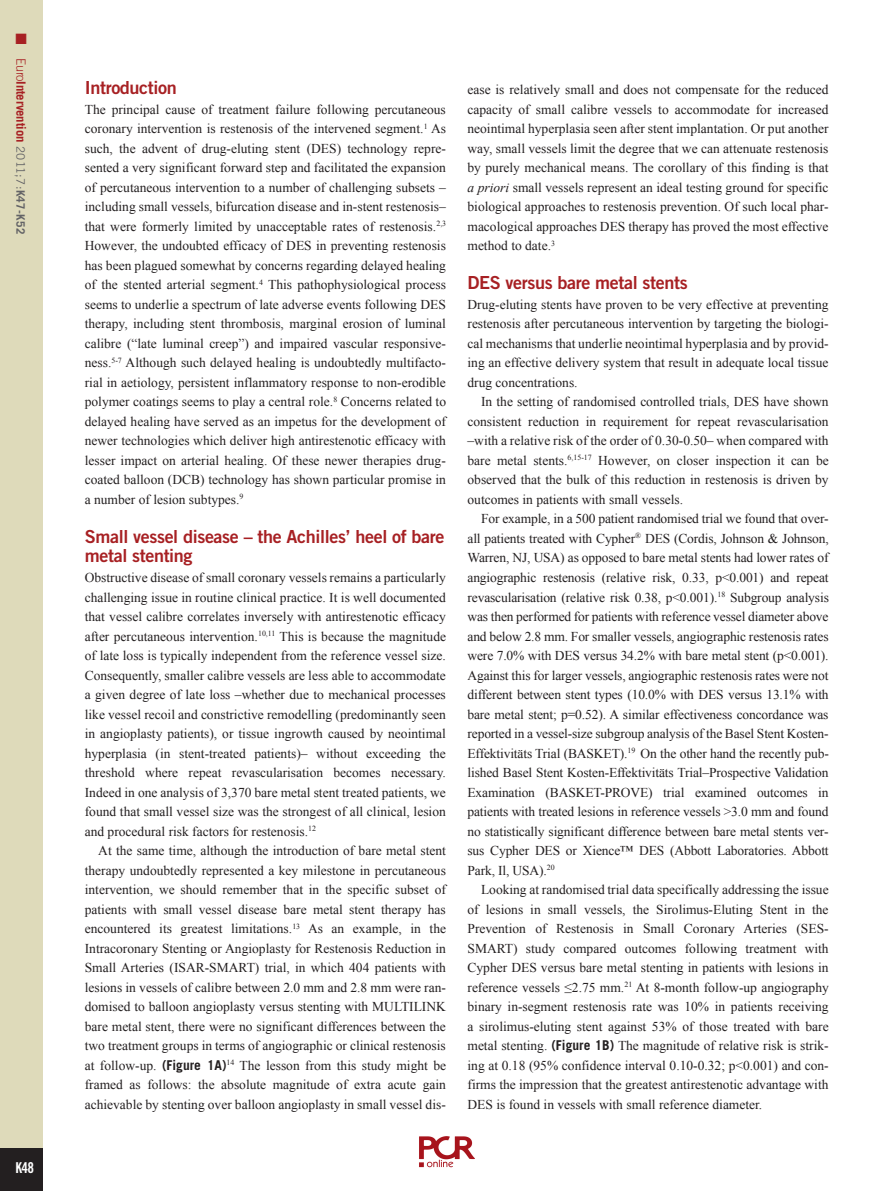
<style>
.page{position:relative;width:893px;height:1191px;background:#fff}
.page>*{position:absolute;margin:0;border:0;box-sizing:border-box;transform-origin:0 0}
.t1{font:18px/19.5px "Trade Gothic LT Std Bd 2";letter-spacing:-.02em;color:#a72023}
.t2{font:15px "Trade Gothic LT Std Bd Cn 20";color:#fff}
.t3{font:15px "Zapf Dingbats ITC";color:#a72023}
.t4{font:13.5px/19.5px "Times New Roman";color:#231f20;text-align:justify}
.t5{font:700 12.75px "Trade Gothic LT Std";letter-spacing:-.01em;color:#a72023}
.s1{font-weight:300}
.s2{font-weight:400;font-size:11.7px;color:#636366}
.s3{font-size:11.7px;color:#636366}
.s4{font-family:"Trade Gothic LT Std";font-weight:700}
.s5{font-style:italic}
</style>
<div class="page">
<img style="left:419px;top:1136px;width:56px;height:32px">
<div style="left:0;top:0;width:43px;height:1191px;background:#dedaba"></div>
<div style="left:0;top:1148px;width:43px;height:43px;background:#231f20"></div>
<p class="t3" style="left:16px;top:33px;width:13px">■</p>
<p class="t5" style="left:26px;top:58px;width:177px;rotate:90deg"><span class="s1">Euro</span>Intervention <span class="s2">2011;7:</span><span class="s3">K47-K52</span></p>
<p class="t2" style="left:16px;top:1159px;width:20px">K48</p>
<h1 class="t1" style="left:85px;top:80px;width:94px">Introduction</h1>
<p class="t4" style="left:85px;top:101px;width:363px">The principal cause of treatment failure following percutaneous coronary intervention is restenosis of the intervened segment.<sup>1</sup> As such, the advent of drug-eluting stent (DES) technology repre&shy;sented a very significant forward step and facilitated the expansion of percutaneous intervention to a number of challenging subsets – including small vessels, bifurcation disease and in-stent restenosis– that were formerly limited by unacceptable rates of restenosis.<sup>2,3<br></sup>However, the undoubted efficacy of DES in preventing restenosis has been plagued somewhat by concerns regarding delayed healing of the stented arterial segment.<sup>4</sup> This pathophysiological process seems to underlie a spectrum of late adverse events following DES therapy, including stent thrombosis, marginal erosion of luminal calibre (“late luminal creep”) and impaired vascular responsive&shy;ness.<sup>5-7</sup> Although such delayed healing is undoubtedly multifacto&shy;rial in aetiology, persistent inflammatory response to non-erodible polymer coatings seems to play a central role.<sup>8</sup> Concerns related to delayed healing have served as an impetus for the development of newer technologies which deliver high antirestenotic efficacy with lesser impact on arterial healing. Of these newer therapies drug&shy;coated balloon (DCB) technology has shown particular promise in a number of lesion subtypes.<sup>9</sup></p>
<h1 class="t1" style="left:85px;top:528px;width:361px">Small vessel disease – the Achilles’ heel of bare metal stenting</h1>
<p class="t4" style="left:85px;top:569px;width:363px">Obstructive disease of small coronary vessels remains a particularly challenging issue in routine clinical practice. It is well documented that vessel calibre correlates inversely with antirestenotic efficacy after percutaneous intervention.<sup>10,11</sup> This is because the magnitude of late loss is typically independent from the reference vessel size.<br>Consequently, smaller calibre vessels are less able to accommodate a given degree of late loss –whether due to mechanical processes like vessel recoil and constrictive remodelling (predominantly seen in angioplasty patients), or tissue ingrowth caused by neointimal hyperplasia (in stent-treated patients)– without exceeding the threshold where repeat revascularisation becomes necessary.<br>Indeed in one analysis of 3,370 bare metal stent treated patients, we found that small vessel size was the strongest of all clinical, lesion and procedural risk factors for restenosis.<sup>12</sup></p>
<p class="t4" style="left:85px;top:842px;width:363px;text-indent:14px">At the same time, although the introduction of bare metal stent therapy undoubtedly represented a key milestone in percutaneous intervention, we should remember that in the specific subset of patients with small vessel disease bare metal stent therapy has encountered its greatest limitations.<sup>13</sup> As an example, in the Intracoronary Stenting or Angioplasty for Restenosis Reduction in Small Arteries (ISAR-SMART) trial, in which 404 patients with lesions in vessels of calibre between 2.0 mm and 2.8 mm were ran&shy;domised to balloon angioplasty versus stenting with MULTILINK bare metal stent, there were no significant differences between the two treatment groups in terms of angiographic or clinical restenosis at follow-up. <span class="s4">(Figure 1A)</span><sup>14</sup> The lesson from this study might be framed as follows: the absolute magnitude of extra acute gain achievable by stenting over balloon angioplasty in small vessel dis-</p>
<p class="t4" style="left:467px;top:81px;width:363px">ease is relatively small and does not compensate for the reduced capacity of small calibre vessels to accommodate for increased neointimal hyperplasia seen after stent implantation. Or put another way, small vessels limit the degree that we can attenuate restenosis by purely mechanical means. The corollary of this finding is that <span class="s5">a priori</span> small vessels represent an ideal testing ground for specific biological approaches to restenosis prevention. Of such local phar&shy;macological approaches DES therapy has proved the most effective method to date.<sup>3</sup></p>
<h1 class="t1" style="left:467px;top:275px;width:222px">DES versus bare metal stents</h1>
<p class="t4" style="left:467px;top:296px;width:363px">Drug-eluting stents have proven to be very effective at preventing restenosis after percutaneous intervention by targeting the biologi&shy;cal mechanisms that underlie neointimal hyperplasia and by provid&shy;ing an effective delivery system that result in adequate local tissue drug concentrations.</p>
<p class="t4" style="left:467px;top:393px;width:363px;text-indent:14px">In the setting of randomised controlled trials, DES have shown consistent reduction in requirement for repeat revascularisation –with a relative risk of the order of 0.30-0.50– when compared with bare metal stents.<sup>6,15-17</sup> However, on closer inspection it can be observed that the bulk of this reduction in restenosis is driven by outcomes in patients with small vessels.</p>
<p class="t4" style="left:467px;top:510px;width:363px;text-indent:14px">For example, in a 500 patient randomised trial we found that over&shy;all patients treated with Cypher<sup>®</sup> DES (Cordis, Johnson &amp; Johnson, Warren, NJ, USA) as opposed to bare metal stents had lower rates of angiographic restenosis (relative risk, 0.33, p&lt;0.001) and repeat revascularisation (relative risk 0.38, p&lt;0.001).<sup>18</sup> Subgroup analysis was then performed for patients with reference vessel diameter above and below 2.8 mm. For smaller vessels, angiographic restenosis rates were 7.0% with DES versus 34.2% with bare metal stent (p&lt;0.001).<br>Against this for larger vessels, angiographic restenosis rates were not different between stent types (10.0% with DES versus 13.1% with bare metal stent; p=0.52). A similar effectiveness concordance was reported in a vessel-size subgroup analysis of the Basel Stent Kosten-Effektivitäts Trial (BASKET).<sup>19</sup> On the other hand the recently pub&shy;lished Basel Stent Kosten-Effektivitäts Trial–Prospective Validation Examination (BASKET-PROVE) trial examined outcomes in patients with treated lesions in reference vessels &gt;3.0 mm and found no statistically significant difference between bare metal stents ver&shy;sus Cypher DES or Xience™ DES (Abbott Laboratories. Abbott Park, Il, USA).<sup>20</sup></p>
<p class="t4" style="left:467px;top:881px;width:363px;text-indent:14px">Looking at randomised trial data specifically addressing the issue of lesions in small vessels, the Sirolimus-Eluting Stent in the Prevention of Restenosis in Small Coronary Arteries (SES-SMART) study compared outcomes following treatment with Cypher DES versus bare metal stenting in patients with lesions in reference vessels ≤2.75 mm.<sup>21</sup> At 8-month follow-up angiography binary in-segment restenosis rate was 10% in patients receiving a sirolimus-eluting stent against 53% of those treated with bare metal stenting. <span class="s4">(Figure 1B)</span> The magnitude of relative risk is strik&shy;ing at 0.18 (95% confidence interval 0.10-0.32; p&lt;0.001) and con&shy;firms the impression that the greatest antirestenotic advantage with DES is found in vessels with small reference diameter.</p>
</div>
